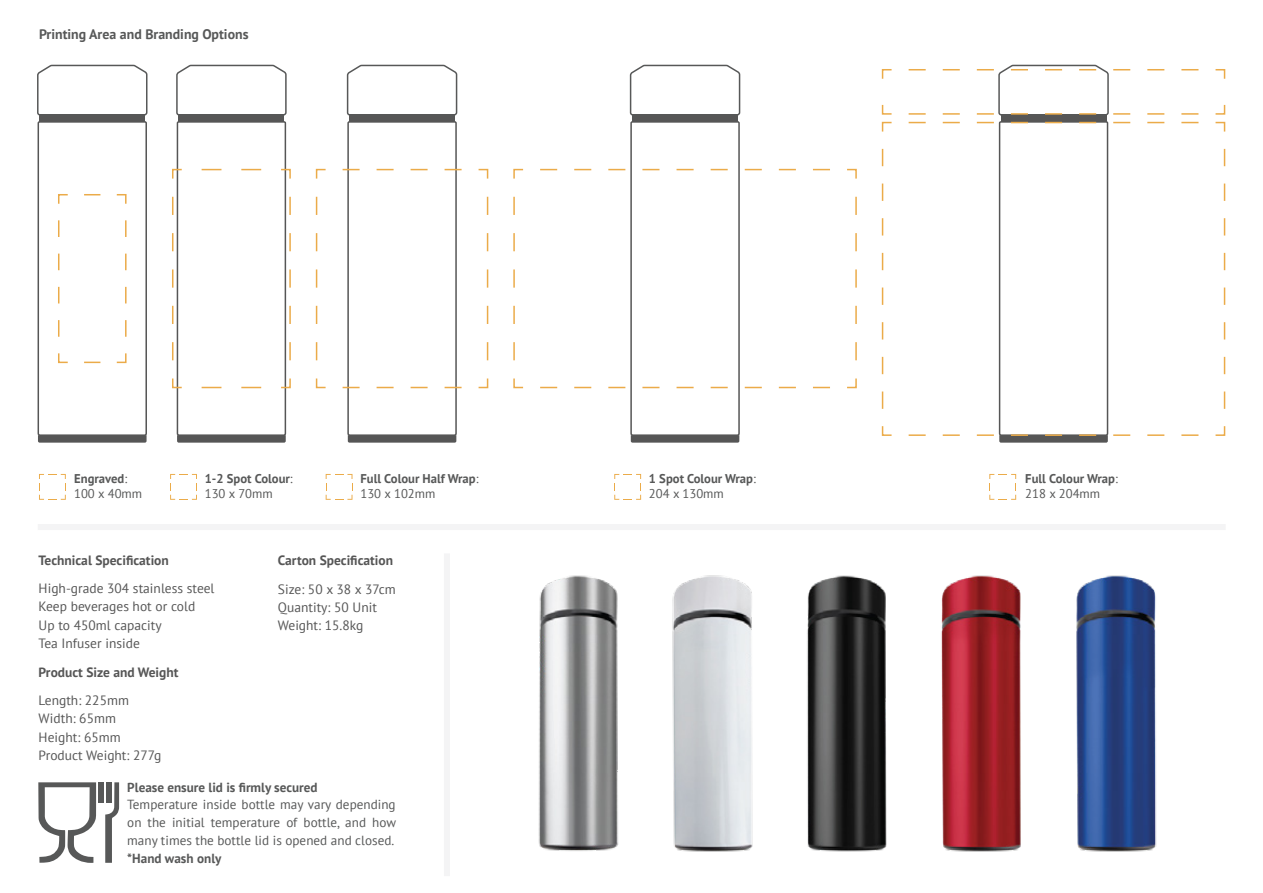
<style>
.page{position:relative;width:1263px;height:893px;background:#fff}
.page>*{position:absolute;margin:0;border:0;box-sizing:border-box;transform-origin:0 0}
.t1{font:700 13.8px "PT Sans";color:#575858}
.t2{font:13.5px/18.3px "PT Sans";color:#565656}
.t3{font:700 13.5px "PT Sans";color:#565656}
.t4{font:13.2px/17.9px "PT Sans";color:#575858;text-align:justify}
.t5{font:700 13.2px "PT Sans";color:#575858}
.t6{font:700 12.6px/15.1px "PT Sans";color:#575858}
.t7{font:12.6px/15.1px "PT Sans";color:#575858}
.s1{font-weight:700}
.s2{font-weight:400}
</style>
<div class="page">
<div style="left:38px;top:524px;width:1188px;height:6px;background:#f4f4f5"></div>
<svg style="left:326px;top:474px;width:26px;height:26px"></svg>
<svg style="left:170px;top:474px;width:27px;height:26px"></svg>
<svg style="left:614px;top:474px;width:27px;height:26px"></svg>
<svg style="left:989px;top:474px;width:27px;height:26px"></svg>
<svg style="left:39px;top:474px;width:27px;height:26px"></svg>
<svg style="left:38px;top:782px;width:58px;height:81px"></svg>
<svg style="left:105px;top:782px;width:14px;height:81px"></svg>
<div style="left:99px;top:782px;width:5px;height:21px;background:#575858"></div>
<div style="left:107px;top:782px;width:5px;height:21px;background:#575858"></div>
<div style="left:39px;top:115px;width:106px;height:7px;background:#565656"></div>
<svg style="left:37px;top:64px;width:111px;height:52px"></svg>
<div style="left:38px;top:121px;width:109px;height:315px;border:2px solid #565656"></div>
<svg style="left:38px;top:435px;width:109px;height:8px"></svg>
<svg style="left:116px;top:353px;width:11px;height:11px"></svg>
<svg style="left:84px;top:362px;width:16px;height:1px"></svg>
<svg style="left:58px;top:353px;width:10px;height:11px"></svg>
<svg style="left:58px;top:220px;width:1px;height:117px"></svg>
<svg style="left:58px;top:194px;width:10px;height:10px"></svg>
<svg style="left:84px;top:194px;width:17px;height:1px"></svg>
<svg style="left:116px;top:194px;width:11px;height:10px"></svg>
<svg style="left:125px;top:220px;width:2px;height:117px"></svg>
<div style="left:632px;top:115px;width:106px;height:7px;background:#565656"></div>
<svg style="left:629px;top:64px;width:112px;height:52px"></svg>
<div style="left:630px;top:121px;width:110px;height:315px;border:2px solid #565656"></div>
<svg style="left:631px;top:435px;width:108px;height:8px"></svg>
<svg style="left:847px;top:378px;width:10px;height:11px"></svg>
<svg style="left:540px;top:387px;width:290px;height:1px"></svg>
<svg style="left:513px;top:378px;width:11px;height:11px"></svg>
<svg style="left:513px;top:196px;width:2px;height:164px"></svg>
<svg style="left:513px;top:168px;width:11px;height:11px"></svg>
<svg style="left:540px;top:169px;width:290px;height:1px"></svg>
<svg style="left:847px;top:168px;width:10px;height:11px"></svg>
<svg style="left:855px;top:197px;width:2px;height:164px"></svg>
<div style="left:999px;top:121px;width:109px;height:315px;border:2px solid #565656"></div>
<svg style="left:1215px;top:104px;width:11px;height:11px"></svg>
<svg style="left:1215px;top:69px;width:11px;height:10px"></svg>
<svg style="left:881px;top:69px;width:11px;height:10px"></svg>
<svg style="left:881px;top:104px;width:11px;height:11px"></svg>
<svg style="left:881px;top:121px;width:11px;height:11px"></svg>
<svg style="left:882px;top:149px;width:1px;height:260px"></svg>
<svg style="left:881px;top:426px;width:11px;height:10px"></svg>
<svg style="left:909px;top:434px;width:290px;height:9px"></svg>
<svg style="left:1215px;top:426px;width:11px;height:10px"></svg>
<svg style="left:1224px;top:148px;width:1px;height:261px"></svg>
<svg style="left:1215px;top:121px;width:11px;height:11px"></svg>
<svg style="left:908px;top:64px;width:291px;height:59px"></svg>
<div style="left:349px;top:115px;width:106px;height:7px;background:#565656"></div>
<svg style="left:346px;top:64px;width:112px;height:52px"></svg>
<div style="left:347px;top:121px;width:110px;height:315px;border:2px solid #565656"></div>
<svg style="left:348px;top:435px;width:108px;height:8px"></svg>
<svg style="left:478px;top:378px;width:11px;height:11px"></svg>
<svg style="left:342px;top:387px;width:120px;height:1px"></svg>
<svg style="left:315px;top:378px;width:11px;height:11px"></svg>
<svg style="left:316px;top:196px;width:1px;height:164px"></svg>
<svg style="left:315px;top:168px;width:11px;height:11px"></svg>
<svg style="left:343px;top:169px;width:119px;height:1px"></svg>
<svg style="left:478px;top:168px;width:11px;height:11px"></svg>
<svg style="left:487px;top:197px;width:1px;height:164px"></svg>
<div style="left:178px;top:115px;width:106px;height:7px;background:#565656"></div>
<svg style="left:176px;top:64px;width:111px;height:52px"></svg>
<div style="left:177px;top:121px;width:109px;height:315px;border:2px solid #565656"></div>
<svg style="left:177px;top:435px;width:109px;height:8px"></svg>
<svg style="left:281px;top:377px;width:10px;height:12px"></svg>
<svg style="left:201px;top:387px;width:60px;height:1px"></svg>
<svg style="left:172px;top:377px;width:10px;height:12px"></svg>
<svg style="left:172px;top:196px;width:1px;height:164px"></svg>
<svg style="left:172px;top:168px;width:10px;height:12px"></svg>
<svg style="left:202px;top:169px;width:60px;height:1px"></svg>
<svg style="left:281px;top:168px;width:10px;height:12px"></svg>
<svg style="left:289px;top:197px;width:2px;height:164px"></svg>
<div style="left:444px;top:553px;width:6px;height:323px;background:#f4f4f5"></div>
<img style="left:538px;top:575px;width:619px;height:277px">
<p class="t1" style="left:39px;top:25px;width:211px">Printing Area and Branding Options</p>
<p class="t7" style="left:74px;top:471px;width:69px"><span class="s1">Engraved</span>:<br>100 x 40mm</p>
<p class="t6" style="left:205px;top:471px;width:89px">1-2 Spot Colour<span class="s2">:<br>130 x 70mm</span></p>
<p class="t6" style="left:649px;top:471px;width:108px">1 Spot Colour Wrap<span class="s2">:<br>204 x 130mm</span></p>
<p class="t6" style="left:1025px;top:471px;width:94px">Full Colour Wrap<span class="s2">:<br>218 x 204mm</span></p>
<p class="t6" style="left:360px;top:471px;width:119px">Full Colour Half Wrap<span class="s2">:<br>130 x 102mm</span></p>
<p class="t3" style="left:39px;top:552px;width:132px">Technical Specification</p>
<p class="t3" style="left:278px;top:552px;width:117px">Carton Specification</p>
<p class="t2" style="left:39px;top:579px;width:177px">High-grade 304 stainless steel<br>Keep beverages hot or cold<br>Up to 450ml capacity<br>Tea Infuser inside</p>
<p class="t2" style="left:278px;top:580px;width:119px">Size: 50 x 38 x 37cm<br>Quantity: 50 Unit<br>Weight: 15.8kg</p>
<p class="t3" style="left:39px;top:664px;width:141px">Product Size and Weight</p>
<p class="t2" style="left:39px;top:691px;width:124px">Length: 225mm<br>Width: 65mm<br>Height: 65mm<br>Product Weight: 277g</p>
<p class="t5" style="left:127px;top:778px;width:192px">Please ensure lid is firmly secured</p>
<p class="t4" style="left:127px;top:795px;width:270px">Temperature inside bottle may vary depending on the initial temperature of bottle, and how many times the bottle lid is opened and closed.</p>
<p class="t5" style="left:127px;top:850px;width:96px">*Hand wash only</p>
</div>
